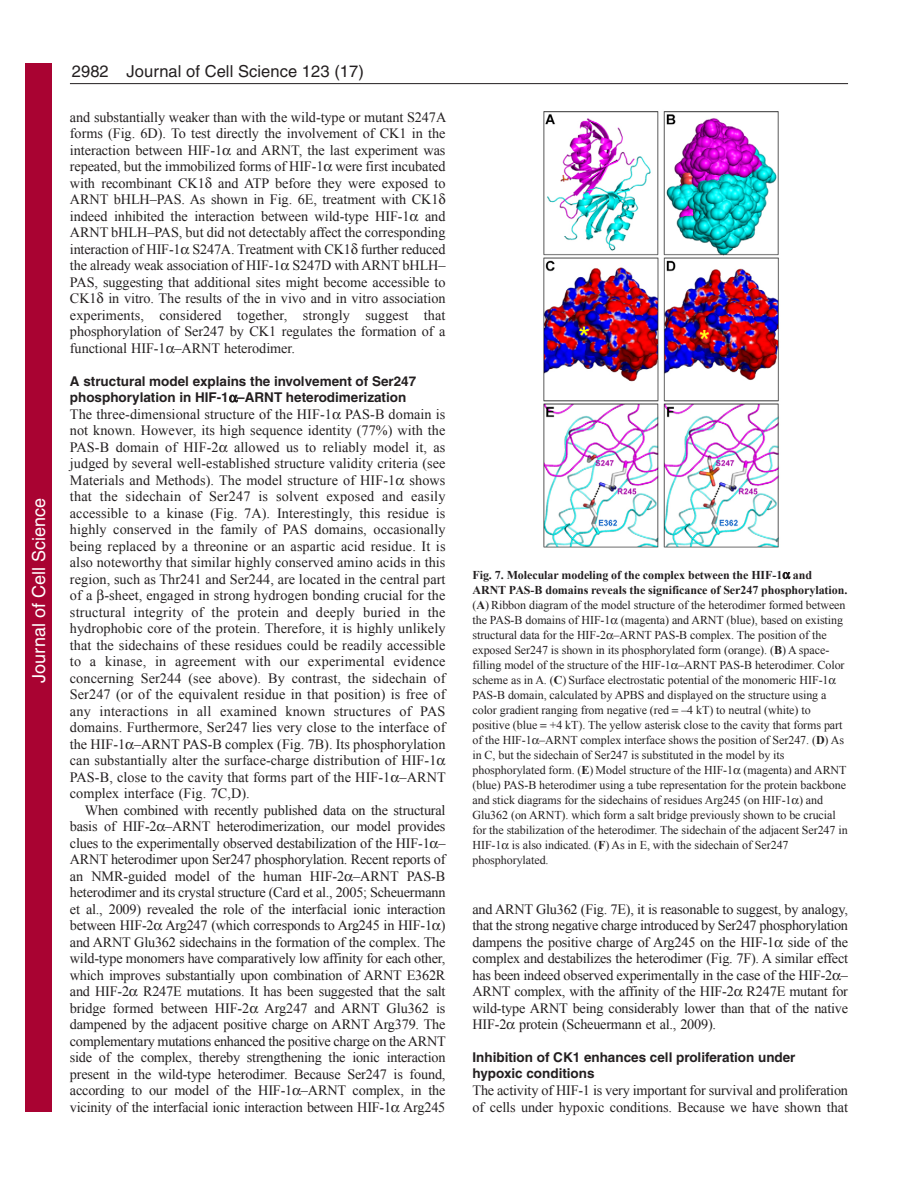
<style>
.page{position:relative;width:918px;height:1188px;background:#fff}
.page>*{position:absolute;margin:0;border:0;box-sizing:border-box;transform-origin:0 0}
.t1{font:18px "Helvetica";color:#fff}
.t2{font:16.5px "Helvetica";letter-spacing:.005em;color:#231f20}
.t3{font:14.25px/16.5px "Times New Roman";letter-spacing:.005em;color:#231f20}
.t4{font:14.25px/16.5px "Times New Roman";letter-spacing:-.015em;color:#231f20}
.t5{font:700 13.5px/16.5px "Helvetica";color:#231f20}
.t6{font:12px/15px "Times New Roman";letter-spacing:-.005em;color:#231f20}
.s1{font-weight:700}
</style>
<div class="page">
<hr style="left:70px;top:83px;width:778px;height:1px;background:#231f20">
<img style="left:543px;top:111px;width:236px;height:437px">
<div style="left:26px;top:64px;width:26px;height:1048px;background:#a90332"></div>
<p class="t1" style="left:28px;top:683px;width:186px;rotate:-90deg">Journal of Cell Science</p>
<p class="t2" style="left:72px;top:65px;width:294px">2982 Journal of Cell Science 123 (17)</p>
<p class="t3" style="left:70px;top:108px;width:378px">and substantially weaker than with the wild-type or mutant S247A forms (Fig. 6D). To test directly the involvement of CK1 in the interaction between HIF-1 and ARNT, the last experiment was repeated, but the immobilized forms of HIF-1 were first incubated with recombinant CK1 and ATP before they were exposed to ARNT bHLH–PAS. As shown in Fig. 6E, treatment with CK1 indeed inhibited the interaction between wild-type HIF-1 and ARNT bHLH–PAS, but did not detectably affect the corresponding interaction of HIF-1 S247A. Treatment with CK1 further reduced the already weak association of HIF-1 S247D with ARNT bHLH– PAS, suggesting that additional sites might become accessible to CK1 in vitro. The results of the in vivo and in vitro association experiments, considered together, strongly suggest that phosphorylation of Ser247 by CK1 regulates the formation of a functional HIF-1 –ARNT heterodimer.</p>
<p class="t5" style="left:70px;top:374px;width:348px">A structural model explains the involvement of Ser247 phosphorylation in HIF-1 –ARNT heterodimerization</p>
<p class="t3" style="left:70px;top:405px;width:377px">The three-dimensional structure of the HIF-1 PAS-B domain is not known. However, its high sequence identity (77%) with the PAS-B domain of HIF-2 allowed us to reliably model it, as judged by several well-established structure validity criteria (see Materials and Methods). The model structure of HIF-1 shows that the sidechain of Ser247 is solvent exposed and easily accessible to a kinase (Fig. 7A). Interestingly, this residue is highly conserved in the family of PAS domains, occasionally being replaced by a threonine or an aspartic acid residue. It is also noteworthy that similar highly conserved amino acids in this region, such as Thr241 and Ser244, are located in the central part of a -sheet, engaged in strong hydrogen bonding crucial for the structural integrity of the protein and deeply buried in the hydrophobic core of the protein. Therefore, it is highly unlikely that the sidechains of these residues could be readily accessible to a kinase, in agreement with our experimental evidence concerning Ser244 (see above). By contrast, the sidechain of Ser247 (or of the equivalent residue in that position) is free of any interactions in all examined known structures of PAS domains. Furthermore, Ser247 lies very close to the interface of the HIF-1 –ARNT PAS-B complex (Fig. 7B). Its phosphorylation can substantially alter the surface-charge distribution of HIF-1<br>PAS-B, close to the cavity that forms part of the HIF-1 –ARNT complex interface (Fig. 7C,D).</p>
<p class="t3" style="left:70px;top:801px;width:377px;text-align:justify;text-indent:15px">When combined with recently published data on the structural basis of HIF-2 –ARNT heterodimerization, our model provides clues to the experimentally observed destabilization of the HIF-1 – ARNT heterodimer upon Ser247 phosphorylation. Recent reports of an NMR-guided model of the human HIF-2 –ARNT PAS-B heterodimer and its crystal structure (Card et al., 2005; Scheuermann et al., 2009) revealed the role of the interfacial ionic interaction between HIF-2 Arg247 (which corresponds to Arg245 in HIF-1 ) and ARNT Glu362 sidechains in the formation of the complex. The wild-type monomers have comparatively low affinity for each other, which improves substantially upon combination of ARNT E362R and HIF-2 R247E mutations. It has been suggested that the salt bridge formed between HIF-2 Arg247 and ARNT Glu362 is dampened by the adjacent positive charge on ARNT Arg379. The complementary mutations enhanced the positive charge on the ARNT side of the complex, thereby strengthening the ionic interaction present in the wild-type heterodimer. Because Ser247 is found, according to our model of the HIF-1 –ARNT complex, in the vicinity of the interfacial ionic interaction between HIF-1 Arg245</p>
<p class="t6" style="left:472px;top:567px;width:377px"><span class="s1">Fig. 7. Molecular modeling of the complex between the HIF-1 and ARNT PAS-B domains reveals the significance of Ser247 phosphorylation. </span>(<span class="s1">A</span>) Ribbon diagram of the model structure of the heterodimer formed between the PAS-B domains of HIF-1 (magenta) and ARNT (blue), based on existing structural data for the HIF-2 –ARNT PAS-B complex. The position of the exposed Ser247 is shown in its phosphorylated form (orange). (<span class="s1">B</span>) A space&shy;filling model of the structure of the HIF-1 –ARNT PAS-B heterodimer. Color scheme as in A. (<span class="s1">C</span>) Surface electrostatic potential of the monomeric HIF-1<br>PAS-B domain, calculated by APBS and displayed on the structure using a color gradient ranging from negative (red –4 kT) to neutral (white) to positive (blue +4 kT). The yellow asterisk close to the cavity that forms part of the HIF-1 –ARNT complex interface shows the position of Ser247. (<span class="s1">D</span>) As in C, but the sidechain of Ser247 is substituted in the model by its phosphorylated form. (<span class="s1">E</span>) Model structure of the HIF-1 (magenta) and ARNT (blue) PAS-B heterodimer using a tube representation for the protein backbone and stick diagrams for the sidechains of residues Arg245 (on HIF-1 ) and Glu362 (on ARNT). which form a salt bridge previously shown to be crucial for the stabilization of the heterodimer. The sidechain of the adjacent Ser247 in HIF-1 is also indicated. (<span class="s1">F</span>) As in E, with the sidechain of Ser247 phosphorylated.</p>
<p class="t3" style="left:473px;top:900px;width:377px;text-align:justify">and ARNT Glu362 (Fig. 7E), it is reasonable to suggest, by analogy, that the strong negative charge introduced by Ser247 phosphorylation dampens the positive charge of Arg245 on the HIF-1 side of the complex and destabilizes the heterodimer (Fig. 7F). A similar effect has been indeed observed experimentally in the case of the HIF-2 – ARNT complex, with the affinity of the HIF-2 R247E mutant for wild-type ARNT being considerably lower than that of the native HIF-2 protein (Scheuermann et al., 2009).</p>
<p class="t5" style="left:473px;top:1050px;width:325px">Inhibition of CK1 enhances cell proliferation under hypoxic conditions</p>
<p class="t4" style="left:473px;top:1082px;width:377px">The activity of HIF-1 is very important for survival and proliferation of cells under hypoxic conditions. Because we have shown that</p>
</div>
